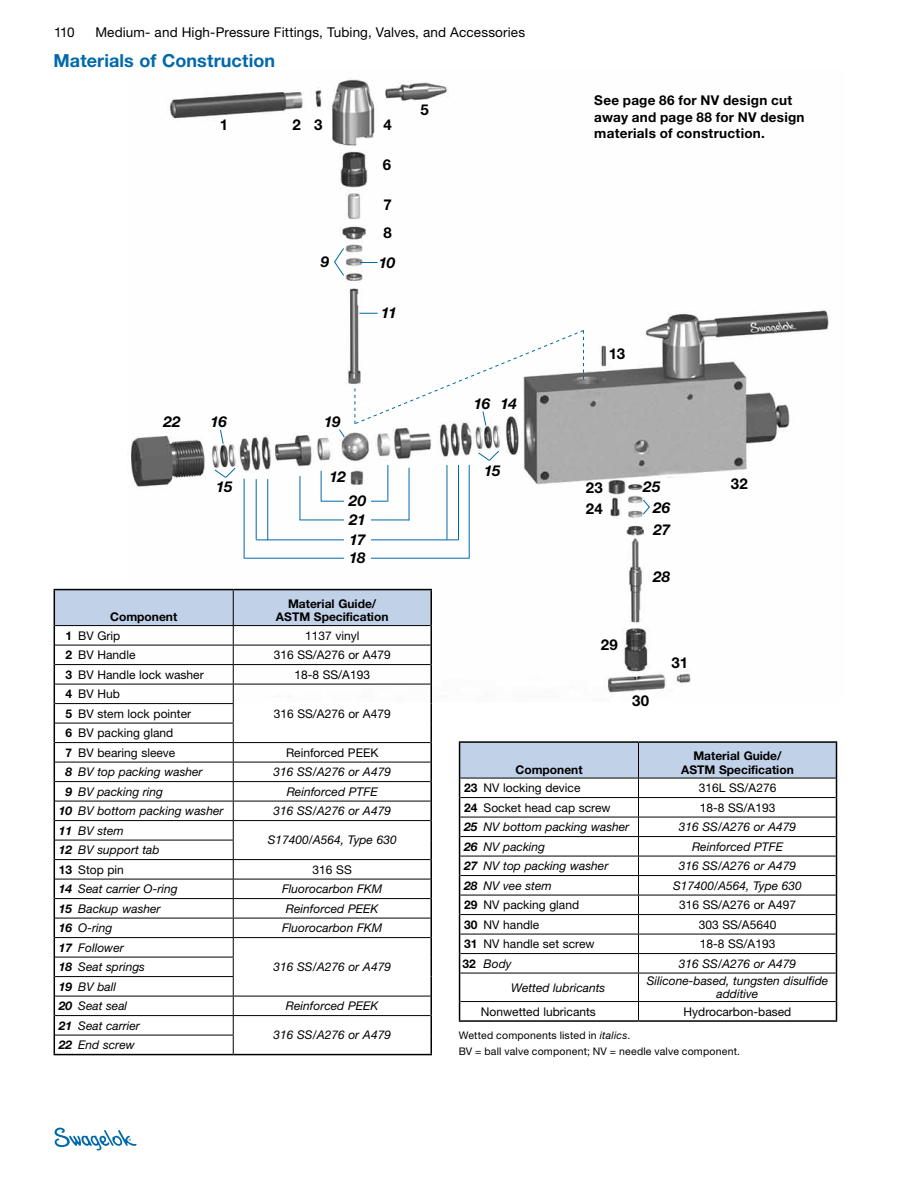
<style>
.page{position:relative;width:918px;height:1188px;background:#fff}
.page>*{position:absolute;margin:0;border:0;box-sizing:border-box;transform-origin:0 0}
.t1{font:700 18px "Helvetica Neue LT Std";letter-spacing:.005em;color:#0069aa}
.t2{font:italic 700 15px/20.9px "Helvetica Neue LT Std";letter-spacing:-.02em;color:#000}
.t3{font:700 15px/21px "Helvetica Neue LT Std";letter-spacing:.015em;color:#000}
.t4{font:700 13.5px/16.5px "Helvetica Neue LT Std";letter-spacing:.02em;color:#000}
.t5{font:13.5px "Helvetica Neue LT Std";letter-spacing:.01em;color:#000}
.t6{font:italic 12px/19.5px "Helvetica Neue LT Std";color:#000}
.t7{font:12px/19.5px "Helvetica Neue LT Std";color:#000}
.t8{font:700 12px/13.5px "Helvetica Neue LT Std";color:#000;text-align:center}
.t9{font:10.5px/16.5px "Helvetica Neue LT Std";letter-spacing:.015em;color:#000}
.s1{font-weight:700}
.s2{font-weight:700;font-style:normal}
.s3{font-style:normal}
.s4{font-style:italic}
</style>
<div class="page">
<img style="left:128px;top:79px;width:701px;height:614px">
<svg style="left:477px;top:450px;width:23px;height:12px"></svg>
<svg style="left:214px;top:467px;width:22px;height:12px"></svg>
<svg style="left:219px;top:429px;width:5px;height:16px"></svg>
<svg style="left:642px;top:499px;width:8px;height:16px"></svg>
<svg style="left:333px;top:247px;width:12px;height:30px"></svg>
<svg style="left:359px;top:313px;width:19px;height:1px"></svg>
<svg style="left:360px;top:262px;width:18px;height:1px"></svg>
<hr style="left:244px;top:479px;width:1px;height:79px;background:#0069aa">
<hr style="left:244px;top:558px;width:226px;height:1px;background:#0069aa">
<hr style="left:469px;top:465px;width:1px;height:93px;background:#0069aa">
<hr style="left:447px;top:465px;width:1px;height:75px;background:#0069aa">
<hr style="left:256px;top:479px;width:1px;height:60px;background:#0069aa">
<hr style="left:256px;top:539px;width:203px;height:1px;background:#0069aa">
<hr style="left:267px;top:479px;width:1px;height:61px;background:#0069aa">
<hr style="left:458px;top:465px;width:1px;height:75px;background:#0069aa">
<div style="left:344px;top:534px;width:27px;height:12px;background:#fff"></div>
<div style="left:344px;top:552px;width:27px;height:12px;background:#fff"></div>
<hr style="left:321px;top:471px;width:1px;height:30px;background:#0069aa">
<hr style="left:321px;top:501px;width:67px;height:1px;background:#0069aa">
<hr style="left:387px;top:465px;width:1px;height:37px;background:#0069aa">
<hr style="left:300px;top:476px;width:1px;height:44px;background:#0069aa">
<hr style="left:300px;top:520px;width:109px;height:1px;background:#0069aa">
<hr style="left:409px;top:468px;width:1px;height:53px;background:#0069aa">
<div style="left:344px;top:495px;width:27px;height:12px;background:#fff"></div>
<div style="left:344px;top:514px;width:27px;height:12px;background:#fff"></div>
<div style="left:322px;top:416px;width:18px;height:12px;background:#fff"></div>
<svg style="left:354px;top:329px;width:231px;height:97px"></svg>
<svg style="left:338px;top:428px;width:7px;height:10px"></svg>
<hr style="left:459px;top:741px;width:180px;height:2px;background:#000">
<hr style="left:639px;top:741px;width:198px;height:2px;background:#000">
<svg style="left:459px;top:742px;width:378px;height:278px"></svg>
<hr style="left:459px;top:1020px;width:180px;height:2px;background:#000">
<hr style="left:639px;top:1020px;width:198px;height:2px;background:#000">
<hr style="left:639px;top:778px;width:197px;height:1px;background:#000">
<hr style="left:54px;top:589px;width:179px;height:1px;background:#000">
<hr style="left:233px;top:589px;width:199px;height:1px;background:#000">
<hr style="left:233px;top:1054px;width:199px;height:1px;background:#000">
<svg style="left:54px;top:590px;width:378px;height:464px"></svg>
<hr style="left:54px;top:1054px;width:179px;height:1px;background:#000">
<svg style="left:55px;top:1128px;width:82px;height:22px"></svg>
<p class="t5" style="left:54px;top:24px;width:22px">110</p>
<p class="t5" style="left:95px;top:24px;width:431px">Medium- and High-Pressure Fittings, Tubing, Valves, and Accessories</p>
<h1 class="t1" style="left:53px;top:49px;width:223px">Materials of Construction</h1>
<p class="t3" style="left:220px;top:114px;width:10px">1</p>
<p class="t3" style="left:314px;top:114px;width:10px">3</p>
<p class="t3" style="left:383px;top:114px;width:10px">4</p>
<p class="t3" style="left:293px;top:114px;width:10px">2</p>
<p class="t3" style="left:383px;top:154px;width:10px">6</p>
<p class="t2" style="left:321px;top:251px;width:10px">9</p>
<p class="t3" style="left:383px;top:191px;width:10px;line-height:27.5px">7<br>8</p>
<p class="t2" style="left:379px;top:252px;width:18px">10</p>
<p class="t2" style="left:381px;top:302px;width:17px">11</p>
<p class="t3" style="left:421px;top:99px;width:10px">5</p>
<p class="t2" style="left:163px;top:411px;width:19px">22</p>
<p class="t2" style="left:211px;top:411px;width:18px">16</p>
<p class="t2" style="left:216px;top:476px;width:18px">15</p>
<p class="t8" style="left:110px;top:610px;width:69px">Component</p>
<p class="t2" style="left:324px;top:411px;width:18px">19</p>
<p class="t2" style="left:329px;top:466px;width:18px">12</p>
<p class="t2" style="left:349px;top:491px;width:19px;line-height:19px">20<br>21</p>
<p class="t2" style="left:349px;top:530px;width:18px;line-height:18.1px">17<br>18</p>
<p class="t8" style="left:276px;top:596px;width:114px">Material Guide/<br>ASTM Specification</p>
<p class="t7" style="left:66px;top:625px;width:56px"><span class="s1">1</span> BV Grip</p>
<p class="t7" style="left:305px;top:625px;width:56px">1137 vinyl</p>
<p class="t7" style="left:66px;top:645px;width:71px"><span class="s1">2</span> BV Handle</p>
<p class="t7" style="left:274px;top:645px;width:119px">316 SS/A276 or A479</p>
<p class="t7" style="left:66px;top:664px;width:140px"><span class="s1">3</span> BV Handle lock washer</p>
<p class="t7" style="left:294px;top:664px;width:77px">18-8 SS/A193</p>
<p class="t7" style="left:66px;top:684px;width:127px"><span class="s1">4</span> BV Hub<br><span class="s1">5</span> BV stem lock pointer</p>
<p class="t7" style="left:274px;top:703px;width:119px">316 SS/A276 or A479</p>
<p class="t7" style="left:66px;top:723px;width:111px"><span class="s1">6</span> BV packing gland<br><span class="s1">7</span> BV bearing sleeve</p>
<p class="t7" style="left:286px;top:742px;width:94px">Reinforced PEEK</p>
<p class="t6" style="left:66px;top:762px;width:139px"><span class="s1">8</span> BV top packing washer</p>
<p class="t6" style="left:274px;top:762px;width:119px">316 SS/A276 or A479</p>
<p class="t6" style="left:66px;top:781px;width:99px"><span class="s1">9</span> BV packing ring</p>
<p class="t6" style="left:287px;top:781px;width:92px">Reinforced PTFE</p>
<p class="t6" style="left:59px;top:801px;width:166px"><span class="s1">10</span> BV bottom packing washer</p>
<p class="t6" style="left:274px;top:801px;width:119px">316 SS/A276 or A479</p>
<p class="t6" style="left:59px;top:820px;width:66px"><span class="s1">11</span> BV stem</p>
<p class="t6" style="left:268px;top:830px;width:130px">S17400/A564, Type 630</p>
<p class="t6" style="left:59px;top:840px;width:102px"><span class="s1">12</span> BV support tab<br><span class="s2">13</span> <span class="s3">Stop pin</span></p>
<p class="t7" style="left:313px;top:859px;width:41px">316 SS</p>
<p class="t6" style="left:59px;top:879px;width:120px"><span class="s1">14</span> Seat carrier O-ring</p>
<p class="t6" style="left:282px;top:879px;width:102px">Fluorocarbon FKM</p>
<p class="t6" style="left:59px;top:898px;width:103px"><span class="s1">15</span> Backup washer</p>
<p class="t6" style="left:286px;top:898px;width:94px">Reinforced PEEK</p>
<p class="t6" style="left:59px;top:918px;width:55px"><span class="s1">16</span> O-ring</p>
<p class="t6" style="left:282px;top:918px;width:102px">Fluorocarbon FKM</p>
<p class="t6" style="left:59px;top:937px;width:88px"><span class="s1">17</span> Follower<br><span class="s1">18</span> Seat springs</p>
<p class="t6" style="left:274px;top:957px;width:119px">316 SS/A276 or A479</p>
<p class="t6" style="left:59px;top:976px;width:70px"><span class="s1">19</span> BV ball<br><span class="s1">20</span> Seat seal</p>
<p class="t6" style="left:59px;top:1015px;width:83px"><span class="s1">21</span> Seat carrier</p>
<p class="t6" style="left:59px;top:1035px;width:77px"><span class="s1">22</span> End screw</p>
<p class="t6" style="left:286px;top:996px;width:94px">Reinforced PEEK</p>
<p class="t6" style="left:274px;top:1025px;width:119px">316 SS/A276 or A479</p>
<p class="t4" style="left:594px;top:92px;width:212px">See page 86 for NV design cut away and page 88 for NV design materials of construction.</p>
<p class="t2" style="left:474px;top:393px;width:18px">16</p>
<p class="t2" style="left:501px;top:393px;width:18px">14</p>
<p class="t2" style="left:484px;top:460px;width:18px">15</p>
<p class="t3" style="left:609px;top:343px;width:18px">13</p>
<p class="t3" style="left:586px;top:477px;width:19px">23<br>24</p>
<p class="t2" style="left:653px;top:476px;width:19px;text-indent:-10px">25<br>26</p>
<p class="t2" style="left:653px;top:519px;width:18px">27</p>
<p class="t2" style="left:653px;top:566px;width:19px">28</p>
<p class="t3" style="left:601px;top:634px;width:19px">29</p>
<p class="t3" style="left:632px;top:690px;width:19px">30</p>
<p class="t3" style="left:672px;top:652px;width:18px">31</p>
<p class="t3" style="left:731px;top:473px;width:18px">32</p>
<p class="t8" style="left:515px;top:762px;width:69px">Component</p>
<p class="t8" style="left:681px;top:749px;width:114px">Material Guide/<br>ASTM Specification</p>
<p class="t7" style="left:464px;top:778px;width:118px"><span class="s1">23</span> NV locking device</p>
<p class="t7" style="left:699px;top:778px;width:79px">316L SS/A276</p>
<p class="t7" style="left:464px;top:797px;width:148px"><span class="s1">24</span> Socket head cap screw</p>
<p class="t7" style="left:700px;top:797px;width:77px">18-8 SS/A193</p>
<p class="t6" style="left:464px;top:817px;width:167px"><span class="s1">25</span> NV bottom packing washer</p>
<p class="t6" style="left:679px;top:817px;width:119px">316 SS/A276 or A479</p>
<p class="t6" style="left:464px;top:836px;width:82px"><span class="s1">26</span> NV packing</p>
<p class="t6" style="left:692px;top:836px;width:92px">Reinforced PTFE</p>
<p class="t6" style="left:464px;top:856px;width:146px"><span class="s1">27</span> NV top packing washer</p>
<p class="t6" style="left:679px;top:856px;width:119px">316 SS/A276 or A479</p>
<p class="t6" style="left:464px;top:875px;width:89px"><span class="s1">28</span> NV vee stem</p>
<p class="t6" style="left:673px;top:875px;width:130px">S17400/A564, Type 630</p>
<p class="t7" style="left:464px;top:895px;width:116px"><span class="s1">29</span> NV packing gland</p>
<p class="t7" style="left:679px;top:895px;width:119px">316 SS/A276 or A497</p>
<p class="t7" style="left:464px;top:914px;width:77px"><span class="s1">30</span> NV handle</p>
<p class="t7" style="left:699px;top:914px;width:79px">303 SS/A5640</p>
<p class="t7" style="left:464px;top:934px;width:132px"><span class="s1">31</span> NV handle set screw</p>
<p class="t7" style="left:700px;top:934px;width:77px">18-8 SS/A193</p>
<p class="t6" style="left:463px;top:953px;width:50px"><span class="s2">32</span> Body</p>
<p class="t6" style="left:679px;top:953px;width:119px">316 SS/A276 or A479</p>
<p class="t6" style="left:511px;top:977px;width:96px">Wetted lubricants</p>
<p class="t6" style="left:647px;top:974px;width:183px;line-height:13.5px;text-align:center">Silicone-based, tungsten disulfide additive</p>
<p class="t7" style="left:481px;top:1001px;width:117px">Nonwetted lubricants</p>
<p class="t7" style="left:684px;top:1001px;width:109px">Hydrocarbon-based</p>
<p class="t9" style="left:459px;top:1027px;width:283px">Wetted components listed in <span class="s4">italics</span>.<br>BV = ball valve component; NV = needle valve component.</p>
</div>
